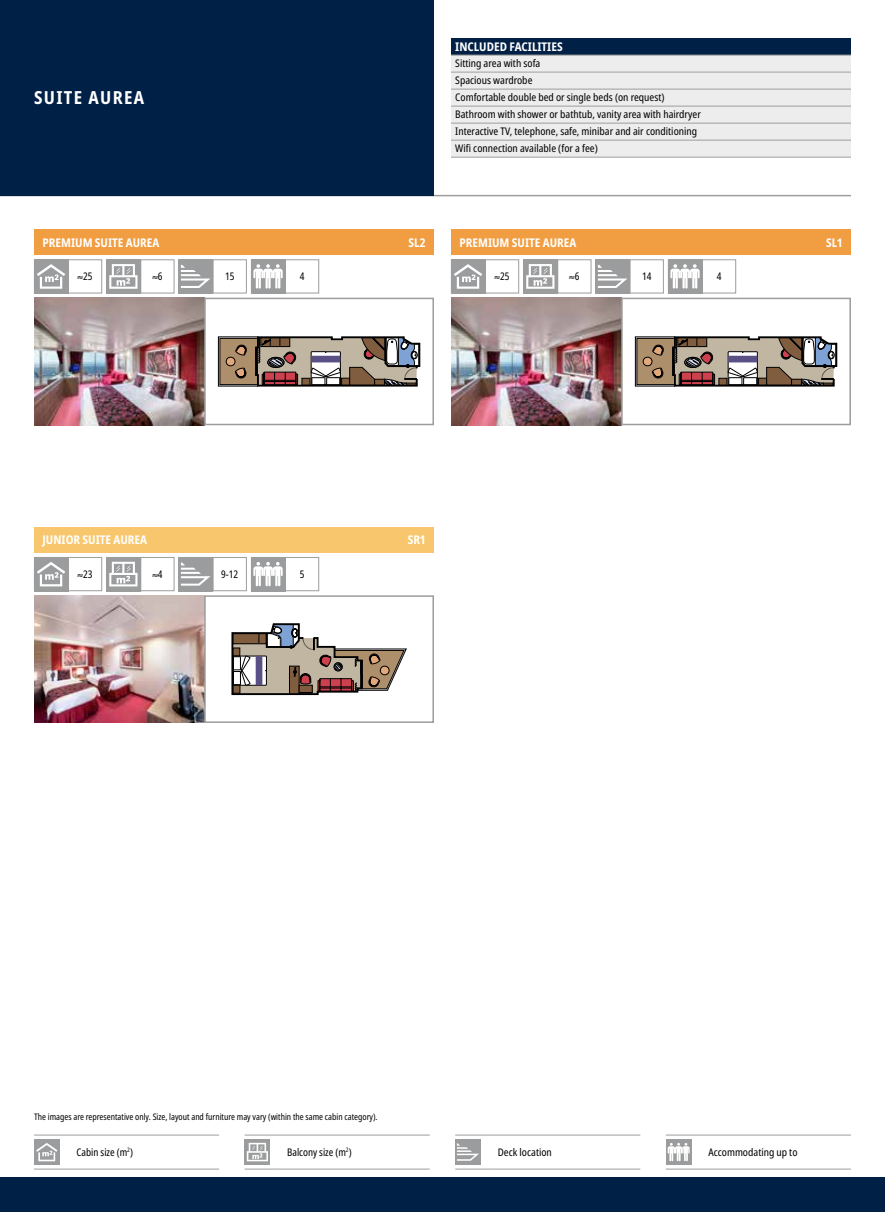
<style>
.page{position:relative;width:885px;height:1212px;background:#fff}
.page>*{position:absolute;margin:0;border:0;box-sizing:border-box;transform-origin:0 0}
.t1{font:700 condensed 18px "Noto Sans";letter-spacing:.075em;color:#fff}
.t2{font:700 condensed 12px "Noto Sans";color:#fff}
.t3{font:condensed 10.5px/17px "Noto Sans";color:#000}
.t4{font:condensed 10.5px "Noto Sans";color:#000;scale:.95 1}
.t5{font:condensed 9px "Noto Sans";color:#000;scale:.95 1}
</style>
<div class="page">
<div style="left:0;top:1178px;width:884px;height:34px;background:#002046"></div>
<img style="left:34px;top:298px;width:170px;height:127px">
<svg style="left:218px;top:337px;width:202px;height:49px;background:#8f7f73"></svg>
<div style="left:204px;top:298px;width:230px;height:127px;border:2px solid #9d9d9c"></div>
<img style="left:34px;top:595px;width:170px;height:128px">
<svg style="left:232px;top:624px;width:174px;height:71px"></svg>
<div style="left:204px;top:595px;width:230px;height:128px;border:2px solid #9d9d9c"></div>
<img style="left:451px;top:298px;width:170px;height:127px">
<svg style="left:635px;top:337px;width:201px;height:49px;background:#908074"></svg>
<div style="left:621px;top:298px;width:229px;height:127px;border:2px solid #9d9d9c"></div>
<hr style="left:0;top:195px;width:850px;height:1px;background:#9d9d9c">
<div style="left:251px;top:259px;width:34px;height:34px;background:#9b9c9d"></div>
<svg style="left:253px;top:264px;width:29px;height:25px"></svg>
<div style="left:285px;top:259px;width:34px;height:34px;border:1px solid #9d9d9c"></div>
<div style="left:668px;top:259px;width:34px;height:34px;background:#9b9c9d"></div>
<svg style="left:670px;top:264px;width:29px;height:25px"></svg>
<div style="left:702px;top:259px;width:34px;height:34px;border:1px solid #9d9d9c"></div>
<div style="left:34px;top:259px;width:34px;height:34px;background:#9b9c9d"></div>
<svg style="left:37px;top:264px;width:28px;height:25px"></svg>
<div style="left:68px;top:259px;width:34px;height:34px;border:1px solid #9d9d9c"></div>
<div style="left:106px;top:259px;width:34px;height:34px;background:#9b9c9d"></div>
<svg style="left:109px;top:264px;width:28px;height:25px"></svg>
<div style="left:140px;top:259px;width:34px;height:34px;border:1px solid #9d9d9c"></div>
<div style="left:179px;top:259px;width:34px;height:34px;background:#9b9c9d"></div>
<svg style="left:181px;top:265px;width:29px;height:23px"></svg>
<div style="left:213px;top:259px;width:34px;height:34px;border:1px solid #9d9d9c"></div>
<div style="left:451px;top:259px;width:34px;height:34px;background:#9b9c9d"></div>
<svg style="left:454px;top:264px;width:28px;height:25px"></svg>
<div style="left:485px;top:259px;width:34px;height:34px;border:1px solid #9d9d9c"></div>
<div style="left:523px;top:259px;width:34px;height:34px;background:#9b9c9d"></div>
<svg style="left:526px;top:264px;width:28px;height:25px"></svg>
<div style="left:557px;top:259px;width:34px;height:34px;border:1px solid #9d9d9c"></div>
<div style="left:595px;top:259px;width:34px;height:34px;background:#9b9c9d"></div>
<svg style="left:597px;top:265px;width:30px;height:23px"></svg>
<div style="left:629px;top:259px;width:34px;height:34px;border:1px solid #9d9d9c"></div>
<div style="left:251px;top:557px;width:34px;height:34px;background:#9b9c9d"></div>
<svg style="left:253px;top:562px;width:29px;height:24px"></svg>
<div style="left:285px;top:557px;width:34px;height:34px;border:1px solid #9d9d9c"></div>
<div style="left:34px;top:557px;width:34px;height:34px;background:#9b9c9d"></div>
<svg style="left:37px;top:562px;width:28px;height:24px"></svg>
<div style="left:68px;top:557px;width:34px;height:34px;border:1px solid #9d9d9c"></div>
<svg style="left:108px;top:559px;width:30px;height:30px"></svg>
<svg style="left:109px;top:562px;width:28px;height:24px"></svg>
<div style="left:106px;top:557px;width:34px;height:34px;border:1px solid #9d9d9c"></div>
<div style="left:140px;top:557px;width:34px;height:34px;border:1px solid #9d9d9c"></div>
<div style="left:179px;top:557px;width:34px;height:34px;background:#9b9c9d"></div>
<svg style="left:181px;top:562px;width:29px;height:24px"></svg>
<div style="left:213px;top:557px;width:34px;height:34px;border:1px solid #9d9d9c"></div>
<div style="left:0;top:0;width:434px;height:196px;background:#002046"></div>
<div style="left:34px;top:230px;width:400px;height:25px;background:#f19d41"></div>
<div style="left:34px;top:527px;width:400px;height:26px;background:#f8c76d"></div>
<div style="left:451px;top:230px;width:399px;height:25px;background:#f19d41"></div>
<div style="left:451px;top:38px;width:399px;height:17px;background:#002046"></div>
<div style="left:451px;top:56px;width:399px;height:101px;background:#ededed"></div>
<hr style="left:451px;top:55px;width:399px;height:1px;background:#9d9d9c">
<hr style="left:451px;top:72px;width:399px;height:1px;background:#9d9d9c">
<hr style="left:451px;top:89px;width:399px;height:1px;background:#9d9d9c">
<hr style="left:451px;top:106px;width:399px;height:1px;background:#9d9d9c">
<hr style="left:451px;top:123px;width:399px;height:1px;background:#9d9d9c">
<hr style="left:451px;top:140px;width:399px;height:1px;background:#9d9d9c">
<hr style="left:451px;top:157px;width:399px;height:1px;background:#9d9d9c">
<hr style="left:34px;top:1135px;width:34px;height:1px;background:#9d9d9c">
<hr style="left:68px;top:1135px;width:151px;height:1px;background:#9d9d9c">
<hr style="left:34px;top:1169px;width:34px;height:1px;background:#9d9d9c">
<hr style="left:68px;top:1169px;width:151px;height:1px;background:#9d9d9c">
<div style="left:34px;top:1139px;width:26px;height:26px;background:#9b9c9d"></div>
<svg style="left:36px;top:1143px;width:21px;height:18px"></svg>
<hr style="left:244px;top:1135px;width:35px;height:1px;background:#9d9d9c">
<hr style="left:279px;top:1135px;width:150px;height:1px;background:#9d9d9c">
<hr style="left:244px;top:1169px;width:35px;height:1px;background:#9d9d9c">
<hr style="left:279px;top:1169px;width:150px;height:1px;background:#9d9d9c">
<svg style="left:244px;top:1139px;width:26px;height:26px"></svg>
<svg style="left:247px;top:1143px;width:21px;height:18px"></svg>
<hr style="left:455px;top:1135px;width:34px;height:1px;background:#9d9d9c">
<hr style="left:489px;top:1135px;width:151px;height:1px;background:#9d9d9c">
<hr style="left:455px;top:1169px;width:34px;height:1px;background:#9d9d9c">
<hr style="left:489px;top:1169px;width:151px;height:1px;background:#9d9d9c">
<div style="left:455px;top:1139px;width:25px;height:26px;background:#9b9c9d"></div>
<svg style="left:457px;top:1143px;width:22px;height:18px"></svg>
<hr style="left:665px;top:1135px;width:34px;height:1px;background:#9d9d9c">
<hr style="left:699px;top:1135px;width:151px;height:1px;background:#9d9d9c">
<hr style="left:665px;top:1169px;width:34px;height:1px;background:#9d9d9c">
<hr style="left:699px;top:1169px;width:151px;height:1px;background:#9d9d9c">
<div style="left:665px;top:1139px;width:26px;height:26px;background:#9b9c9d"></div>
<svg style="left:667px;top:1143px;width:22px;height:18px"></svg>
<h1 class="t1" style="left:34px;top:90px;width:112px">SUITE AUREA</h1>
<p class="t2" style="left:455px;top:41px;width:109px">INCLUDED FACILITIES</p>
<p class="t3" style="left:455px;top:56px;width:247px">Sitting area with sofa<br>Spacious wardrobe<br>Comfortable double bed or single beds (on request)<br>Bathroom with shower or bathtub, vanity area with hairdryer Interactive TV, telephone, safe, minibar and air conditioning Wifi connection available (for a fee)</p>
<p class="t2" style="left:43px;top:234px;width:118px">PREMIUM SUITE AUREA</p>
<p class="t2" style="left:408px;top:234px;width:18px">SL2</p>
<p class="t2" style="left:459px;top:234px;width:118px">PREMIUM SUITE AUREA</p>
<p class="t2" style="left:825px;top:234px;width:18px">SL1</p>
<p class="t4" style="left:78px;top:271px;width:17px">≈25</p>
<p class="t4" style="left:152px;top:271px;width:12px">≈6</p>
<p class="t4" style="left:225px;top:271px;width:11px">15</p>
<p class="t4" style="left:300px;top:271px;width:6px">4</p>
<p class="t4" style="left:494px;top:271px;width:17px">≈25</p>
<p class="t4" style="left:569px;top:271px;width:12px">≈6</p>
<p class="t4" style="left:642px;top:271px;width:11px">14</p>
<p class="t4" style="left:716px;top:271px;width:6px">4</p>
<p class="t2" style="left:43px;top:531px;width:106px">JUNIOR SUITE AUREA</p>
<p class="t2" style="left:408px;top:531px;width:19px">SR1</p>
<p class="t4" style="left:78px;top:569px;width:17px">≈23</p>
<p class="t4" style="left:152px;top:569px;width:12px">≈4</p>
<p class="t4" style="left:221px;top:569px;width:19px">9-12</p>
<p class="t4" style="left:300px;top:569px;width:6px">5</p>
<p class="t5" style="left:34px;top:1112px;width:363px">The images are representative only. Size, layout and furniture may vary (within the same cabin category).</p>
<p class="t4" style="left:77px;top:1147px;width:61px">Cabin size (m<sup>2</sup>)</p>
<p class="t4" style="left:287px;top:1147px;width:69px">Balcony size (m<sup>2</sup>)</p>
<p class="t3" style="left:497px;top:1144px;width:56px">Deck location</p>
<p class="t3" style="left:708px;top:1144px;width:91px">Accommodating up to</p>
</div>
